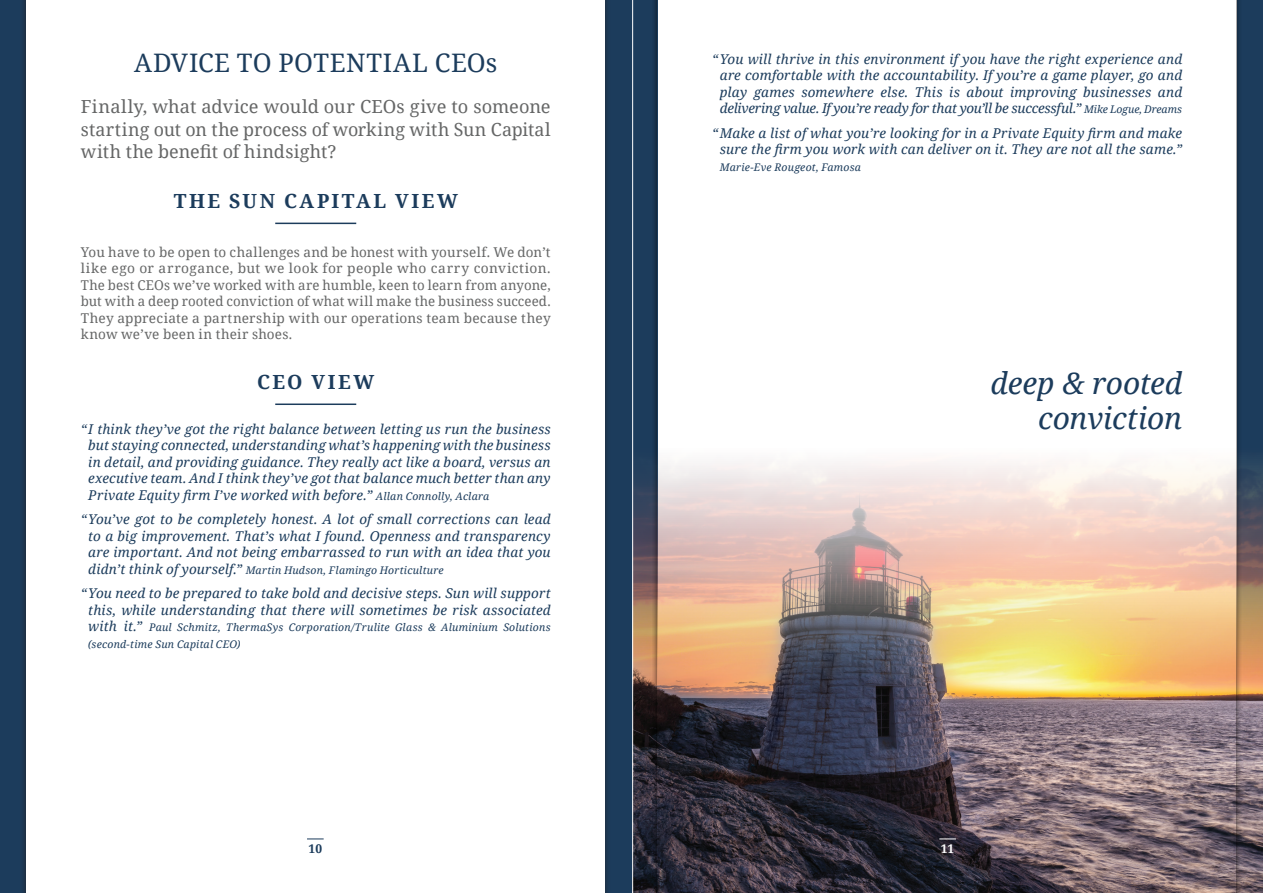
<style>
.page{position:relative;width:1263px;height:893px;background:#fff}
.page>*{position:absolute;margin:0;border:0;box-sizing:border-box;transform-origin:0 0}
.quote_blue{font:italic 30px/34.5px "Noto Serif";letter-spacing:-.005em;color:#1c3c5c;text-align:right}
.capped_head{font:25.5px "Noto Serif";letter-spacing:.015em;color:#1c3c5c}
.capped_head_w_rule{font:700 19.5px "Noto Serif";letter-spacing:.13em;color:#1c3c5c}
.body_larger{font:18px/22.5px "Noto Serif";color:#656666;text-align:justify}
.quote_blue-2{font:italic 13.5px/16.5px "Noto Serif";letter-spacing:.01em;color:#1c3c5c;text-align:center}
.body{font:13.5px/16.5px "Noto Serif";letter-spacing:.015em;color:#656666;text-align:justify}
.page__s{font:700 12px "Noto Serif";color:#fff}
.page__s-2{font:700 12px "Noto Serif";color:#1c3c5c}
.quote_blue-3{font:italic 10.5px/16.5px "Noto Serif";letter-spacing:.02em;color:#1c3c5c}
.s1{font-size:10.5px}
.s2{font-size:13.5px}
</style>
<div class="page">
<svg style="left:631px;top:0;width:632px;height:893px;fill:#1c3c5c"></svg>
<img style="left:633px;top:447px;width:630px;height:446px">
<img style="left:657px;top:0;width:579px;height:893px">
<div style="left:0;top:0;width:632px;height:893px;background:#1c3c5c"></div>
<div style="left:20px;top:0;width:591px;height:893px;background:#1d3650"></div>
<div style="left:26px;top:0;width:579px;height:893px;background:#fff"></div>
<svg style="left:939px;top:838px;width:17px;height:1px"></svg>
<hr style="left:275px;top:223px;width:81px;height:1px;background:#1c3c5c">
<hr style="left:275px;top:403px;width:81px;height:2px;background:#1c3c5c">
<svg style="left:307px;top:838px;width:17px;height:1px"></svg>
<hr style="left:632px;top:0;width:1px;height:893px;background:#fff">
<p class="capped_head" style="left:134px;top:45px;width:365px">ADVICE TO POTENTIAL CEOs</p>
<p class="body_larger" style="left:81px;top:95px;width:471px">Finally, what advice would our CEOs give to someone starting out on the process of working with Sun Capital with the benefit of hindsight?</p>
<p class="capped_head_w_rule" style="left:174px;top:187px;width:286px">THE SUN CAPITAL VIEW</p>
<p class="body" style="left:81px;top:243px;width:471px">You have to be open to challenges and be honest with yourself. We don’t like ego or arrogance, but we look for people who carry conviction.<br>The best CEOs we’ve worked with are humble, keen to learn from anyone, but with a deep rooted conviction of what will make the business succeed.<br>They appreciate a partnership with our operations team because they know we’ve been in their shoes.</p>
<p class="capped_head_w_rule" style="left:257px;top:368px;width:118px">CEO VIEW</p>
<p class="quote_blue-2" style="left:88px;top:420px;width:464px;text-align:justify;text-indent:-8px">“I think they’ve got the right balance between letting us run the business but staying connected, understanding what’s happening with the business in detail, and providing guidance. They really act like a board, versus an executive team. And I think they’ve got that balance much better than any Private Equity firm I’ve worked with before.” <span class="s1">Allan Connolly, Aclara</span></p>
<p class="quote_blue-2" style="left:81px;top:510px;width:471px">“You’ve got to be completely honest. A lot of small corrections can lead to a big improvement. That’s what I found. Openness and transparency are important. And not being embarrassed to run with an idea that you</p>
<p class="quote_blue-3" style="left:88px;top:561px;width:357px"><span class="s2">didn’t think of yourself.”</span> Martin Hudson, Flamingo Horticulture</p>
<p class="quote_blue-2" style="left:81px;top:585px;width:471px">“You need to be prepared to take bold and decisive steps. Sun will support this, while understanding that there will sometimes be risk associated</p>
<p class="quote_blue-3" style="left:88px;top:619px;width:464px"><span class="s2">with it.”</span> Paul Schmitz, ThermaSys Corporation/Trulite Glass &amp; Aluminium Solutions (second-time Sun Capital CEO)</p>
<p class="page__s-2" style="left:309px;top:840px;width:15px">10</p>
<p class="quote_blue-2" style="left:712px;top:50px;width:471px">“You will thrive in this environment if you have the right experience and are comfortable with the accountability. If you’re a game player, go and play games somewhere else. This is about improving businesses and delivering value. If you’re ready for that you’ll be successful.” <span class="s1">Mike Logue, Dreams</span></p>
<p class="quote_blue-2" style="left:712px;top:124px;width:471px">“Make a list of what you’re looking for in a Private Equity firm and make sure the firm you work with can deliver on it. They are not all the same.”</p>
<p class="quote_blue-3" style="left:720px;top:158px;width:143px">Marie-Eve Rougeot, Famosa</p>
<p class="quote_blue" style="left:990px;top:365px;width:193px">deep &amp; rooted conviction</p>
<p class="page__s" style="left:941px;top:840px;width:15px">11</p>
</div>
